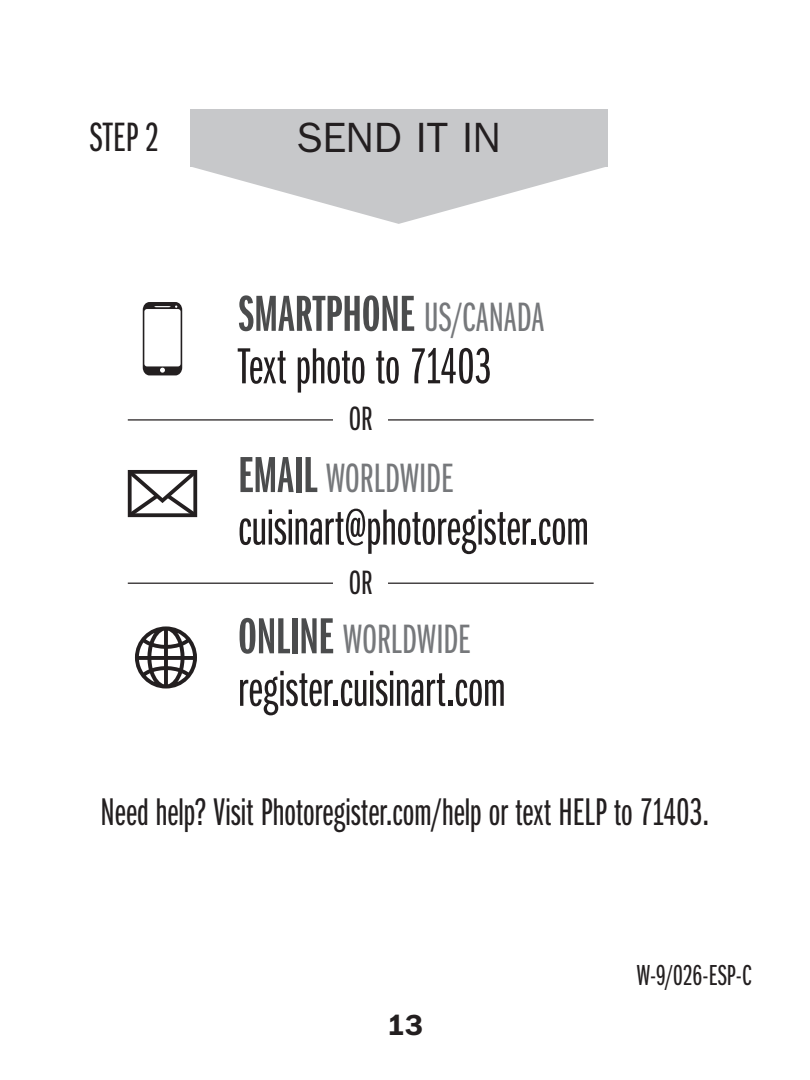
<style>
.page{position:relative;width:810px;height:1080px;background:#fff}
.page>*{position:absolute;margin:0;border:0;box-sizing:border-box;transform-origin:0 0}
.t1{font:52.5px "ITC Franklin Gothic Std Bk X Cp";color:#231f20}
.t2{font:52.5px "ITC Franklin Gothic Std Dm X Cp";color:#4b4c4d}
.t3{font:42.5px "ITC Franklin Gothic Std Bk X Cp";color:#76787b}
.t4{font:42.5px "ITC Franklin Gothic Std";letter-spacing:-.005em;color:#231f20}
.t5{font:42.5px "ITC Franklin Gothic Std Bk X Cp";color:#231f20}
.t6{font:40px "ITC Franklin Gothic Std Bk X Cp";color:#231f20}
.t7{font:35px "ITC Franklin Gothic Std Bk X Cp";color:#231f20}
.t8{font:30px "ITC Franklin Gothic Std Bk X Cp";letter-spacing:.005em;color:#231f20}
.t9{font:700 30px "Franklin ITC Pro";color:#231f20}
.s1{font-family:"ITC Franklin Gothic Std Bk X Cp";font-size:42.5px;color:#76787b}
.s2{font-family:"ITC Franklin Gothic Std Dm X Cp";font-size:52.5px;color:#4b4c4d}
</style>
<div class="page">
<div style="left:190px;top:109px;width:418px;height:57px;background:#c7c8ca"></div>
<svg style="left:190px;top:166px;width:418px;height:58px"></svg>
<svg style="left:128px;top:470px;width:69px;height:47px"></svg>
<div style="left:143px;top:302px;width:39px;height:73px;background:#231f20;border-radius:7px"></div>
<svg style="left:160px;top:368px;width:5px;height:5px"></svg>
<svg style="left:154px;top:306px;width:23px;height:2px"></svg>
<div style="left:144px;top:309px;width:37px;height:57px;background:#fff;border-radius:3px"></div>
<svg style="left:135px;top:626px;width:62px;height:63px"></svg>
<hr style="left:128px;top:419px;width:466px;height:2px;background:#231f20">
<div style="left:333px;top:406px;width:55px;height:34px;background:#fff"></div>
<hr style="left:128px;top:583px;width:466px;height:1px;background:#231f20">
<div style="left:333px;top:570px;width:55px;height:33px;background:#fff"></div>
<p class="t5" style="left:90px;top:115px;width:71px">STEP 2</p>
<p class="t4" style="left:296px;top:113px;width:206px">SEND IT IN</p>
<p class="t2" style="left:238px;top:285px;width:308px">SMARTPHONE <span class="s1">US/CANADA</span></p>
<p class="t1" style="left:238px;top:339px;width:255px">Text photo to 71403</p>
<p class="t7" style="left:349px;top:401px;width:25px">OR</p>
<p class="t3" style="left:238px;top:456px;width:217px"><span class="s2">EMAIL</span> WORLDWIDE</p>
<p class="t1" style="left:238px;top:500px;width:352px">cuisinart@photoregister.com</p>
<p class="t7" style="left:349px;top:564px;width:25px">OR</p>
<p class="t3" style="left:238px;top:617px;width:234px"><span class="s2">ONLINE</span> WORLDWIDE</p>
<p class="t1" style="left:238px;top:662px;width:269px">register.cuisinart.com</p>
<p class="t6" style="left:101px;top:792px;width:610px">Need help? Visit Photoregister.com/help or text HELP to 71403.</p>
<p class="t9" style="left:387px;top:1008px;width:37px">13</p>
<p class="t8" style="left:637px;top:960px;width:116px">W-9/026-ESP-C</p>
</div>
